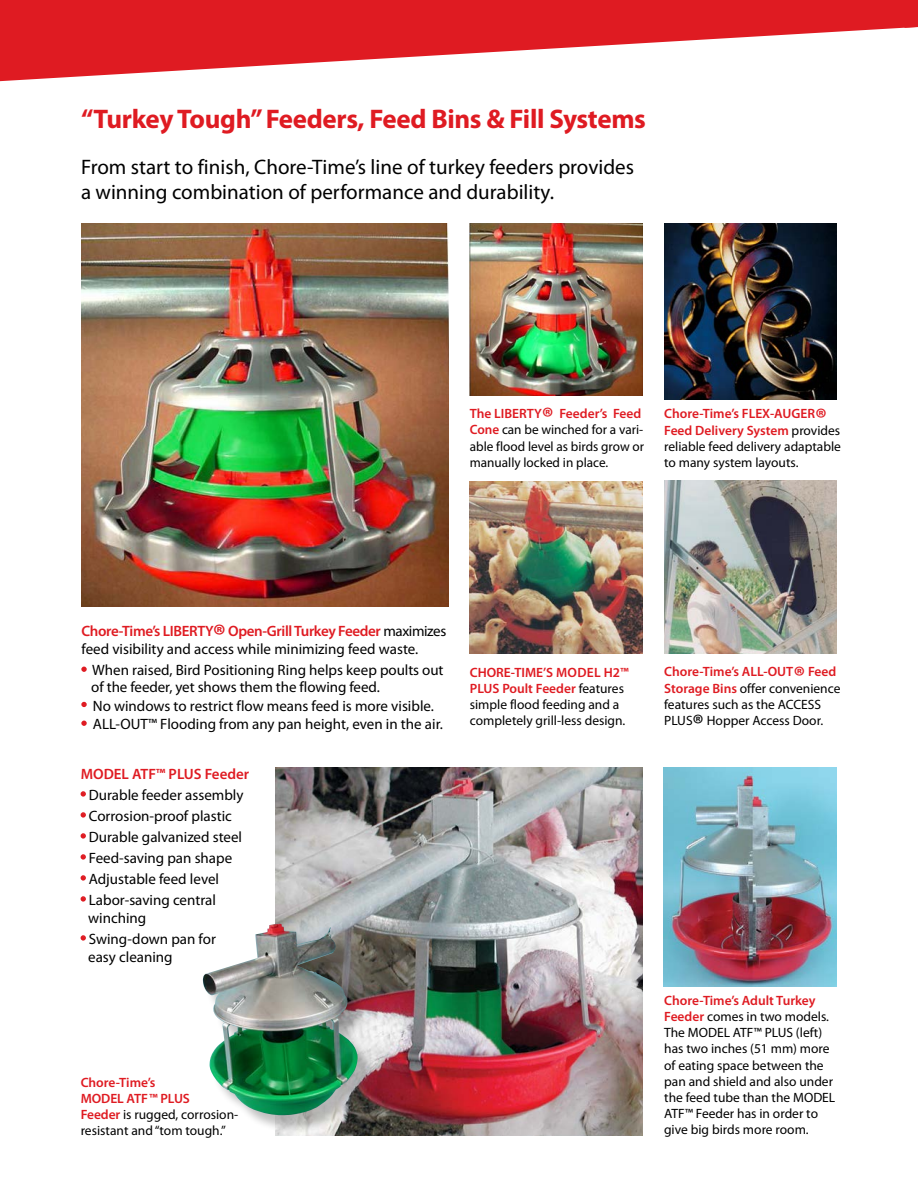
<style>
.page{position:relative;width:918px;height:1188px;background:#fff}
.page>*{position:absolute;margin:0;border:0;box-sizing:border-box;transform-origin:0 0}
.t1{font:700 27px "Myriad Pro";letter-spacing:-.01em;color:#df1b22}
.t2{font:21px/25.2px "Myriad Pro";color:#000}
.t3{font:15px/18px "Myriad Pro";color:#000}
.t4{font:600 15px "Myriad Pro";color:#df1b22}
.t5{font:13.5px/16.2px "Myriad Pro";color:#000}
.s1{font-weight:600;color:#df1b22}
.s2{font-weight:600;font-size:27px;color:#df1b22}
.s3{font-weight:600;font-size:30px;color:#df1b22}
.s4{font-size:18px;color:#df1b22}
.s5{font-size:27px}
</style>
<div class="page">
<img style="left:664px;top:481px;width:173px;height:173px">
<img style="left:275px;top:768px;width:367px;height:367px">
<svg style="left:81px;top:791px;width:5px;height:6px"></svg>
<svg style="left:81px;top:812px;width:5px;height:6px"></svg>
<svg style="left:81px;top:833px;width:5px;height:6px"></svg>
<svg style="left:81px;top:854px;width:5px;height:6px"></svg>
<svg style="left:81px;top:875px;width:5px;height:6px"></svg>
<svg style="left:81px;top:896px;width:5px;height:6px"></svg>
<svg style="left:81px;top:935px;width:5px;height:6px"></svg>
<img style="left:664px;top:223px;width:173px;height:176px">
<svg style="left:0;top:0;width:904px;height:81px;fill:#df1b22"></svg>
<img style="left:470px;top:223px;width:173px;height:173px">
<div style="left:206px;top:926px;width:170px;height:208px;background:#000;opacity:.25"></div>
<img style="left:202px;top:923px;width:156px;height:192px">
<img style="left:81px;top:223px;width:367px;height:384px">
<svg style="left:81px;top:667px;width:6px;height:5px"></svg>
<svg style="left:81px;top:702px;width:6px;height:5px"></svg>
<svg style="left:81px;top:721px;width:6px;height:5px"></svg>
<img style="left:470px;top:481px;width:173px;height:173px">
<img style="left:664px;top:768px;width:173px;height:218px">
<svg style="left:904px;top:0;width:14px;height:28px"></svg>
<h1 class="t1" style="left:81px;top:101px;width:566px">“Turkey Tough” Feeders, Feed Bins &amp; Fill Systems</h1>
<h2 class="t2" style="left:81px;top:154px;width:555px">From start to finish, Chore-Time’s line of turkey feeders provides a winning combination of performance and durability.</h2>
<p class="t5" style="left:470px;top:405px;width:176px"><span class="s1">The LIBERTY</span><span class="s2">®</span> <span class="s1">Feeder’s Feed<br>Cone</span> can be winched for a vari&shy;able flood level as birds grow or manually locked in place.</p>
<p class="t5" style="left:664px;top:406px;width:178px"><span class="s1">Chore-Time’s FLEX-AUGER</span><span class="s2">®<br></span><span class="s1">Feed Delivery System</span> provides reliable feed delivery adaptable to many system layouts.</p>
<p class="t3" style="left:82px;top:622px;width:366px"><span class="s1">Chore-Time’s LIBERTY</span><span class="s3">®</span> <span class="s1">Open-Grill Turkey Feeder</span> maximizes feed visibility and access while minimizing feed waste.</p>
<p class="t3" style="left:91px;top:662px;width:354px;line-height:16.5px;text-indent:-10px"><span class="s4">•</span> When raised, Bird Positioning Ring helps keep poults out of the feeder, yet shows them the flowing feed.</p>
<p class="t3" style="left:82px;top:696px;width:354px"><span class="s4">•</span> No windows to restrict flow means feed is more visible.</p>
<p class="t3" style="left:82px;top:715px;width:363px"><span class="s4">•</span> ALL-OUT™ Flooding from any pan height, even in the air.</p>
<p class="t4" style="left:81px;top:765px;width:170px">MODEL ATF™ PLUS Feeder</p>
<p class="t3" style="left:81px;top:786px;width:164px"><span class="s4">•</span> Durable feeder assembly</p>
<p class="t3" style="left:81px;top:807px;width:153px"><span class="s4">•</span> Corrosion-proof plastic</p>
<p class="t3" style="left:81px;top:828px;width:163px"><span class="s4">•</span> Durable galvanized steel</p>
<p class="t3" style="left:81px;top:849px;width:153px"><span class="s4">•</span> Feed-saving pan shape</p>
<p class="t3" style="left:81px;top:870px;width:140px"><span class="s4">•</span> Adjustable feed level</p>
<p class="t3" style="left:88px;top:891px;width:129px;text-indent:-7px"><span class="s4">•</span> Labor-saving central winching</p>
<p class="t3" style="left:88px;top:930px;width:129px;text-indent:-7px"><span class="s4">•</span> Swing-down pan for easy cleaning</p>
<p class="t5" style="left:470px;top:664px;width:160px"><span class="s1">CHORE-TIME’S MODEL H2™<br>PLUS Poult Feeder</span> features simple flood feeding and a completely grill-less design.</p>
<p class="t5" style="left:81px;top:1074px;width:159px"><span class="s1">Chore-Time’s<br>MODEL ATF™ PLUS<br>Feeder</span> is rugged, corrosion&shy;resistant and “tom tough.”</p>
<p class="t5" style="left:664px;top:664px;width:178px"><span class="s1">Chore-Time’s ALL-OUT</span><span class="s2">®</span> <span class="s1">Feed<br>Storage Bins</span> offer convenience features such as the ACCESS<br>PLUS<span class="s5">®</span> Hopper Access Door.</p>
<p class="t5" style="left:664px;top:992px;width:173px"><span class="s1">Chore-Time’s Adult Turkey<br>Feeder</span> comes in two models.<br>The MODEL ATF™ PLUS (left) has two inches (51 mm) more of eating space between the pan and shield and also under the feed tube than the MODEL<br>ATF™ Feeder has in order to give big birds more room.</p>
</div>
